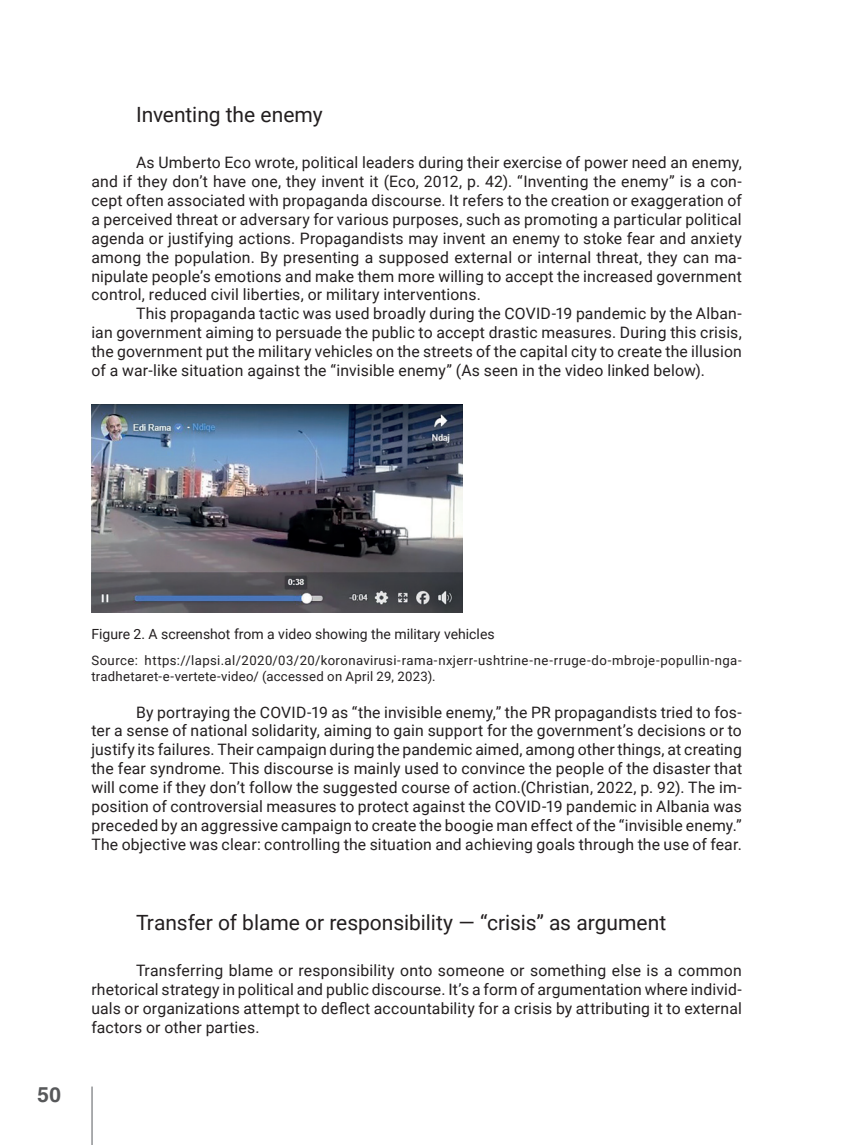
<style>
.page{position:relative;width:848px;height:1145px;background:#fff}
.page>*{position:absolute;margin:0;border:0;box-sizing:border-box;transform-origin:0 0}
.t1{font:21px "Roboto";color:#231f20}
.t2{font:700 21px "Helvetica World";color:#57585a}
.t3{font:15.75px/18.9px "Roboto";letter-spacing:.01em;color:#231f20;text-align:justify}
.t4{font:14px "Roboto";color:#231f20}
.t5{font:13.12px/16.1px "Roboto";letter-spacing:.03em;color:#231f20}
</style>
<div class="page">
<hr style="left:91px;top:1087px;width:2px;height:58px;background:#808285">
<img style="left:91px;top:405px;width:371px;height:207px">
<h1 class="t1" style="left:136px;top:102px;width:188px">Inventing the enemy</h1>
<p class="t3" style="left:91px;top:153px;width:652px;text-indent:45px">As Umberto Eco wrote, political leaders during their exercise of power need an enemy, and if they don’t have one, they invent it (Eco, 2012, p. 42). “Inventing the enemy” is a con&shy;cept often associated with propaganda discourse. It refers to the creation or exaggeration of a perceived threat or adversary for various purposes, such as promoting a particular political agenda or justifying actions. Propagandists may invent an enemy to stoke fear and anxiety among the population. By presenting a supposed external or internal threat, they can ma&shy;nipulate people’s emotions and make them more willing to accept the increased government control, reduced civil liberties, or military interventions.</p>
<p class="t3" style="left:91px;top:305px;width:652px;text-indent:45px">This propaganda tactic was used broadly during the COVID-19 pandemic by the Alban&shy;ian government aiming to persuade the public to accept drastic measures. During this crisis, the government put the military vehicles on the streets of the capital city to create the illusion of a war-like situation against the “invisible enemy” (As seen in the video linked below).</p>
<h1 class="t2" style="left:37px;top:1077px;width:26px">50</h1>
<p class="t4" style="left:91px;top:626px;width:404px">Figure 2. A screenshot from a video showing the military vehicles</p>
<p class="t5" style="left:91px;top:653px;width:651px">Source: https://lapsi.al/2020/03/20/koronavirusi-rama-nxjerr-ushtrine-ne-rruge-do-mbroje-popullin-nga&shy;tradhetaret-e-vertete-video/ (accessed on April 29, 2023).</p>
<p class="t3" style="left:91px;top:703px;width:652px;text-indent:45px">By portraying the COVID-19 as “the invisible enemy,” the PR propagandists tried to fos&shy;ter a sense of national solidarity, aiming to gain support for the government’s decisions or to justify its failures. Their campaign during the pandemic aimed, among other things, at creating the fear syndrome. This discourse is mainly used to convince the people of the disaster that will come if they don’t follow the suggested course of action.(Christian, 2022, p. 92). The im&shy;position of controversial measures to protect against the COVID-19 pandemic in Albania was preceded by an aggressive campaign to create the boogie man effect of the “invisible enemy.” The objective was clear: controlling the situation and achieving goals through the use of fear.</p>
<h1 class="t1" style="left:136px;top:910px;width:531px">Transfer of blame or responsibility — “crisis” as argument</h1>
<p class="t3" style="left:91px;top:961px;width:652px;text-indent:45px">Transferring blame or responsibility onto someone or something else is a common rhetorical strategy in political and public discourse. It’s a form of argumentation where individ&shy;uals or organizations attempt to deflect accountability for a crisis by attributing it to external factors or other parties.</p>
</div>
